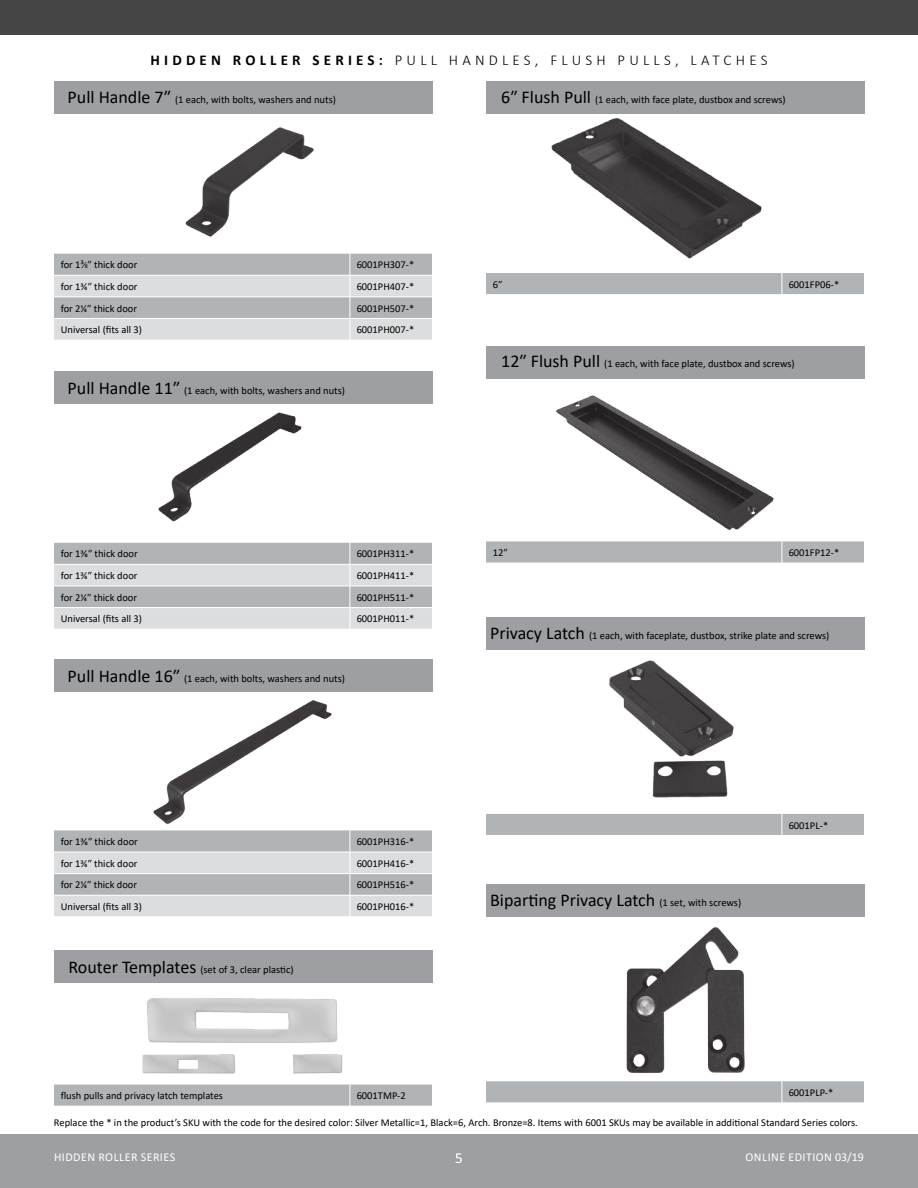
<style>
.page{position:relative;width:918px;height:1188px;background:#fff}
.page>*{position:absolute;margin:0;border:0;box-sizing:border-box;transform-origin:0 0}
.t1{font:18px "Calibri";color:#000}
.t2{font:300 15px "Calibri";letter-spacing:.28em;color:#000}
.t3{font:300 15px "Calibri";color:#fff}
.t4{font:12px "Calibri";letter-spacing:.04em;color:#fff}
.t5{font:10.5px "Calibri";color:#000}
.s1{font-weight:700}
.s2{font-size:18px}
.s3{font-size:9px}
.s4{font-size:6px}
.s5{font-size:10.5px}
</style>
<div class="page">
<div style="left:486px;top:617px;width:378px;height:33px;background:#9d9fa2"></div>
<img style="left:609px;top:660px;width:125px;height:138px">
<div style="left:486px;top:814px;width:378px;height:21px;background:#b1b4b6"></div>
<div style="left:0;top:1134px;width:918px;height:54px;background:#9d9fa2"></div>
<div style="left:0;top:0;width:918px;height:35px;background:#454546"></div>
<div style="left:54px;top:81px;width:378px;height:32px;background:#9d9fa2"></div>
<img style="left:185px;top:127px;width:129px;height:110px">
<div style="left:54px;top:659px;width:378px;height:33px;background:#9d9fa2"></div>
<div style="left:54px;top:372px;width:378px;height:32px;background:#9d9fa2"></div>
<img style="left:153px;top:700px;width:179px;height:125px">
<div style="left:486px;top:81px;width:378px;height:32px;background:#9d9fa2"></div>
<img style="left:158px;top:412px;width:144px;height:110px">
<div style="left:54px;top:950px;width:378px;height:33px;background:#9d9fa2"></div>
<img style="left:142px;top:998px;width:201px;height:76px">
<img style="left:543px;top:113px;width:236px;height:146px">
<div style="left:486px;top:346px;width:378px;height:33px;background:#9d9fa2"></div>
<img style="left:556px;top:395px;width:218px;height:135px">
<div style="left:486px;top:885px;width:378px;height:32px;background:#9d9fa2"></div>
<div style="left:486px;top:1081px;width:378px;height:22px;background:#b1b4b6"></div>
<svg style="left:54px;top:254px;width:378px;height:86px;background:#c8cacc"></svg>
<svg style="left:54px;top:543px;width:378px;height:86px;background:#c8cacc"></svg>
<svg style="left:54px;top:830px;width:378px;height:86px;background:#c8cacc"></svg>
<div style="left:486px;top:273px;width:378px;height:21px;background:#b1b4b6"></div>
<svg style="left:486px;top:541px;width:378px;height:22px;background:#b4b7b9"></svg>
<div style="left:54px;top:1085px;width:378px;height:21px;background:#b1b4b6"></div>
<img style="left:529px;top:927px;width:312px;height:155px">
<h2 class="t2" style="left:150px;top:56px;width:619px"><span class="s1">HIDDEN ROLLER SERIES:</span> PULL HANDLES, FLUSH PULLS, LATCHES</h2>
<p class="t5" style="left:68px;top:93px;width:270px"><span class="s2">Pull Handle 7ʺ</span> (1 each, with bolts, washers and nuts)</p>
<p class="t5" style="left:61px;top:261px;width:78px">for 1³<span class="s3">/</span><span class="s4">8</span>ʺ thick door</p>
<p class="t5" style="left:357px;top:258px;width:59px">6001PH307-*</p>
<p class="t5" style="left:61px;top:279px;width:78px">for 1¾ʺ thick door</p>
<p class="t5" style="left:357px;top:279px;width:59px">6001PH407-*</p>
<p class="t5" style="left:61px;top:301px;width:78px">for 2¼ʺ thick door</p>
<p class="t5" style="left:357px;top:301px;width:59px">6001PH507-*</p>
<p class="t5" style="left:61px;top:322px;width:83px">Universal (fits all 3)</p>
<p class="t5" style="left:357px;top:322px;width:59px">6001PH007-*</p>
<p class="t5" style="left:68px;top:383px;width:279px"><span class="s2">Pull Handle 11ʺ</span> (1 each, with bolts, washers and nuts)</p>
<p class="t5" style="left:61px;top:547px;width:79px">for 1⅜ʺ thick door</p>
<p class="t5" style="left:357px;top:547px;width:59px">6001PH311-*</p>
<p class="t5" style="left:61px;top:568px;width:78px">for 1¾ʺ thick door</p>
<p class="t5" style="left:357px;top:568px;width:59px">6001PH411-*</p>
<p class="t5" style="left:61px;top:590px;width:78px">for 2¼ʺ thick door</p>
<p class="t5" style="left:357px;top:590px;width:59px">6001PH511-*</p>
<p class="t5" style="left:61px;top:612px;width:83px">Universal (fits all 3)</p>
<p class="t5" style="left:357px;top:612px;width:59px">6001PH011-*</p>
<p class="t5" style="left:68px;top:671px;width:279px"><span class="s2">Pull Handle 16ʺ</span> (1 each, with bolts, washers and nuts)</p>
<p class="t5" style="left:61px;top:834px;width:79px">for 1⅜ ʺ thick door</p>
<p class="t5" style="left:357px;top:834px;width:59px">6001PH316-*</p>
<p class="t5" style="left:61px;top:856px;width:78px">for 1¾ʺ thick door</p>
<p class="t5" style="left:357px;top:856px;width:59px">6001PH416-*</p>
<p class="t5" style="left:61px;top:878px;width:78px">for 2¼ʺ thick door</p>
<p class="t5" style="left:357px;top:878px;width:59px">6001PH516-*</p>
<p class="t5" style="left:61px;top:899px;width:83px">Universal (fits all 3)</p>
<p class="t5" style="left:357px;top:899px;width:59px">6001PH016-*</p>
<p class="t5" style="left:69px;top:962px;width:227px"><span class="s2">Router Templates</span> (set of 3, clear plastic)</p>
<p class="t5" style="left:61px;top:1088px;width:164px">flush pulls and privacy latch templates</p>
<p class="t5" style="left:357px;top:1088px;width:51px">6001TMP-2</p>
<p class="t5" style="left:501px;top:93px;width:286px"><span class="s2">6ʺ Flush Pull</span> (1 each, with face plate, dustbox and screws)</p>
<p class="t5" style="left:493px;top:277px;width:11px">6ʺ</p>
<p class="t5" style="left:789px;top:277px;width:52px">6001FP06-*</p>
<p class="t5" style="left:501px;top:356px;width:295px"><span class="s2">12ʺ Flush Pull</span> (1 each, with face plate, dustbox and screws)</p>
<p class="t5" style="left:493px;top:545px;width:16px">12ʺ</p>
<p class="t5" style="left:789px;top:545px;width:52px">6001FP12-*</p>
<p class="t5" style="left:490px;top:628px;width:341px"><span class="s2">Privacy Latch</span> (1 each, with faceplate, dustbox, strike plate and screws)</p>
<h1 class="t1" style="left:490px;top:888px;width:253px">Biparting Privacy Latch <span class="s5">(1 set, with screws)</span></h1>
<p class="t5" style="left:789px;top:818px;width:41px">6001PL-*</p>
<p class="t5" style="left:789px;top:1085px;width:46px">6001PLP-*</p>
<p class="t5" style="left:54px;top:1115px;width:805px">Replace the * in the product’s SKU with the code for the desired color: Silver Metallic=1, Black=6, Arch. Bronze=8. Items with 6001 SKUs may be available in additional Standard Series colors.</p>
<p class="t4" style="left:54px;top:1152px;width:123px">HIDDEN ROLLER SERIES</p>
<p class="t4" style="left:746px;top:1153px;width:120px">ONLINE EDITION 03/19</p>
<h2 class="t3" style="left:455px;top:1154px;width:9px">5</h2>
</div>
